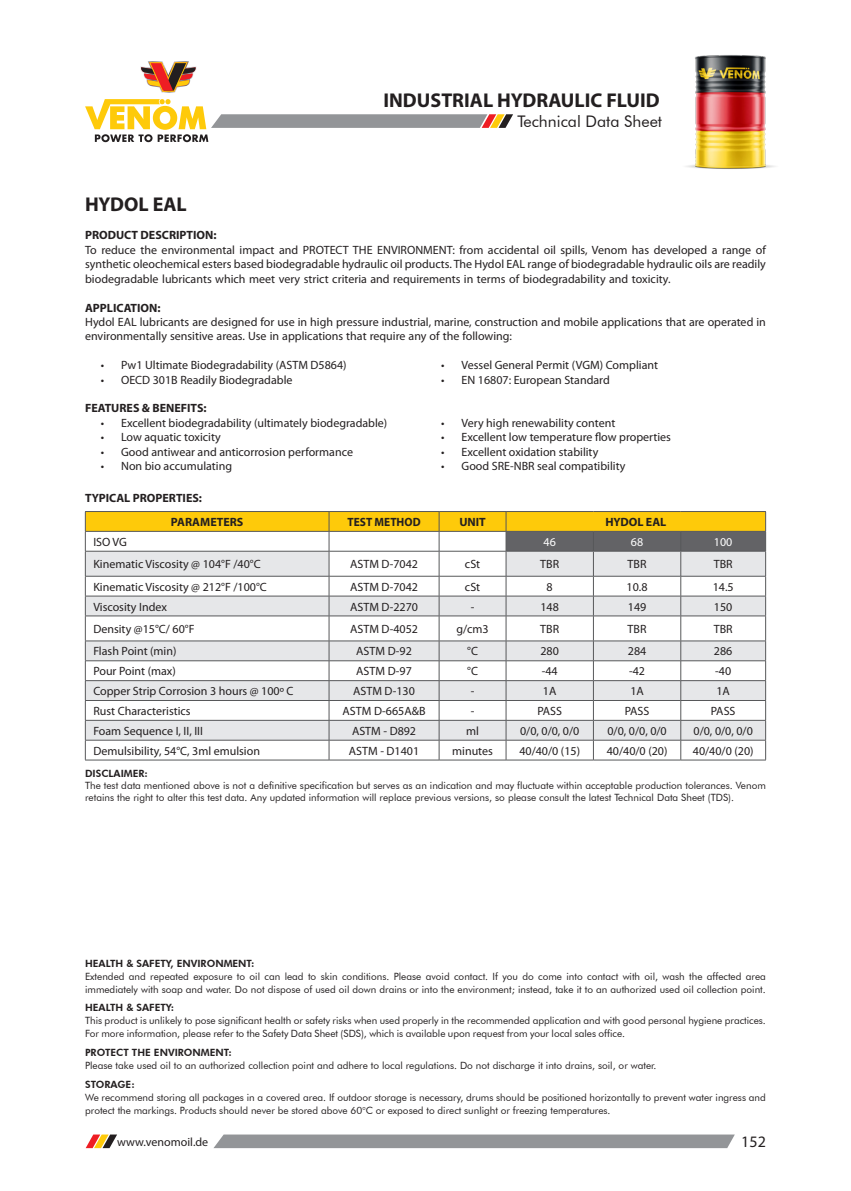
<style>
.page{position:relative;width:851px;height:1191px;background:#fff}
.page>*{position:absolute;margin:0;border:0;box-sizing:border-box;transform-origin:0 0}
.t1{font:700 20px "Myriad Pro";color:#231f20}
.t2{font:16px "Futura BT";color:#231f20}
.t3{font:16px "Myriad Pro";color:#231f20}
.t4{font:12px/14.4px "Myriad Pro";color:#231f20;text-align:justify}
.t5{font:700 12px "Myriad Pro";color:#231f20}
.t6{font:700 12px "Myriad Pro";color:#231f20;scale:.95 1}
.t7{font:12px "Myriad Pro";color:#fff}
.t8{font:10px/13px "Futura BT";color:#231f20}
.t9{font:800 10px "Futura BT";color:#231f20}
</style>
<div class="page">
<img style="left:686px;top:55px;width:89px;height:114px">
<svg style="left:213px;top:1134px;width:521px;height:14px;background:#989a9d"></svg>
<svg style="left:86px;top:1134px;width:31px;height:14px"></svg>
<svg style="left:85px;top:99px;width:428px;height:43px"></svg>
<svg style="left:140px;top:61px;width:57px;height:31px"></svg>
<svg style="left:85px;top:511px;width:681px;height:249px"></svg>
<hr style="left:85px;top:759px;width:244px;height:1px;background:#57585a">
<hr style="left:329px;top:759px;width:110px;height:1px;background:#57585a">
<hr style="left:439px;top:759px;width:67px;height:1px;background:#57585a">
<hr style="left:506px;top:759px;width:87px;height:1px;background:#57585a">
<hr style="left:593px;top:759px;width:87px;height:1px;background:#57585a">
<hr style="left:680px;top:759px;width:85px;height:1px;background:#57585a">
<p class="t1" style="left:383px;top:87px;width:278px">INDUSTRIAL HYDRAULIC FLUID</p>
<h2 class="t2" style="left:517px;top:112px;width:146px">Technical Data Sheet</h2>
<p class="t1" style="left:85px;top:191px;width:103px">HYDOL EAL</p>
<p class="t5" style="left:85px;top:228px;width:133px">PRODUCT DESCRIPTION:</p>
<p class="t4" style="left:85px;top:242px;width:682px">To reduce the environmental impact and PROTECT THE ENVIRONMENT: from accidental oil spills, Venom has developed a range of synthetic oleochemical esters based biodegradable hydraulic oil products. The Hydol EAL range of biodegradable hydraulic oils are readily biodegradable lubricants which meet very strict criteria and requirements in terms of biodegradability and toxicity.</p>
<p class="t5" style="left:85px;top:300px;width:77px">APPLICATION:</p>
<p class="t4" style="left:85px;top:314px;width:682px">Hydol EAL lubricants are designed for use in high pressure industrial, marine, construction and mobile applications that are operated in environmentally sensitive areas. Use in applications that require any of the following:</p>
<p class="t4" style="left:101px;top:358px;width:247px">• Pw1 Ultimate Biodegradability (ASTM D5864)</p>
<p class="t4" style="left:101px;top:372px;width:193px">• OECD 301B Readily Biodegradable</p>
<p class="t4" style="left:441px;top:358px;width:218px">• Vessel General Permit (VGM) Compliant</p>
<p class="t4" style="left:441px;top:372px;width:170px">• EN 16807: European Standard</p>
<p class="t5" style="left:85px;top:400px;width:123px">FEATURES &amp; BENEFITS:</p>
<p class="t4" style="left:101px;top:415px;width:288px">• Excellent biodegradability (ultimately biodegradable)</p>
<p class="t4" style="left:101px;top:430px;width:121px">• Low aquatic toxicity</p>
<p class="t4" style="left:101px;top:444px;width:254px">• Good antiwear and anticorrosion performance</p>
<p class="t4" style="left:101px;top:458px;width:133px">• Non bio accumulating</p>
<p class="t5" style="left:85px;top:490px;width:118px">TYPICAL PROPERTIES:</p>
<p class="t4" style="left:441px;top:415px;width:176px">• Very high renewability content</p>
<p class="t4" style="left:441px;top:430px;width:231px">• Excellent low temperature flow properties</p>
<p class="t4" style="left:441px;top:444px;width:159px">• Excellent oxidation stability</p>
<p class="t4" style="left:441px;top:458px;width:186px">• Good SRE-NBR seal compatibility</p>
<p class="t5" style="left:171px;top:514px;width:74px">PARAMETERS</p>
<p class="t6" style="left:347px;top:514px;width:78px">TEST METHOD</p>
<p class="t5" style="left:459px;top:514px;width:28px">UNIT</p>
<p class="t5" style="left:605px;top:514px;width:62px">HYDOL EAL</p>
<p class="t4" style="left:93px;top:534px;width:35px">ISO VG</p>
<p class="t7" style="left:543px;top:534px;width:14px">46</p>
<p class="t7" style="left:631px;top:534px;width:14px">68</p>
<p class="t7" style="left:713px;top:534px;width:20px">100</p>
<p class="t4" style="left:93px;top:557px;width:169px">Kinematic Viscosity @ 104°F /40°C</p>
<p class="t4" style="left:350px;top:557px;width:69px">ASTM D-7042</p>
<p class="t4" style="left:465px;top:557px;width:17px">cSt</p>
<p class="t4" style="left:540px;top:557px;width:20px">TBR</p>
<p class="t4" style="left:627px;top:557px;width:20px">TBR</p>
<p class="t4" style="left:713px;top:557px;width:20px">TBR</p>
<p class="t4" style="left:93px;top:579px;width:175px">Kinematic Viscosity @ 212°F /100°C</p>
<p class="t4" style="left:350px;top:579px;width:69px">ASTM D-7042</p>
<p class="t4" style="left:465px;top:579px;width:17px">cSt</p>
<p class="t4" style="left:546px;top:579px;width:8px">8</p>
<p class="t4" style="left:626px;top:579px;width:22px">10.8</p>
<p class="t4" style="left:712px;top:579px;width:22px">14.5</p>
<p class="t4" style="left:93px;top:599px;width:75px">Viscosity Index</p>
<p class="t4" style="left:350px;top:599px;width:69px">ASTM D-2270</p>
<p class="t4" style="left:470px;top:599px;width:5px">-</p>
<p class="t4" style="left:540px;top:599px;width:20px">148</p>
<p class="t4" style="left:627px;top:599px;width:20px">149</p>
<p class="t4" style="left:713px;top:599px;width:20px">150</p>
<p class="t4" style="left:93px;top:621px;width:103px">Density @15°C/ 60°F</p>
<p class="t4" style="left:350px;top:621px;width:69px">ASTM D-4052</p>
<p class="t4" style="left:456px;top:621px;width:34px">g/cm3</p>
<p class="t4" style="left:540px;top:621px;width:20px">TBR</p>
<p class="t4" style="left:627px;top:621px;width:20px">TBR</p>
<p class="t4" style="left:713px;top:621px;width:20px">TBR</p>
<p class="t4" style="left:93px;top:644px;width:85px">Flash Point (min)</p>
<p class="t4" style="left:356px;top:644px;width:57px">ASTM D-92</p>
<p class="t4" style="left:467px;top:644px;width:12px">°C</p>
<p class="t4" style="left:540px;top:644px;width:20px">280</p>
<p class="t4" style="left:627px;top:644px;width:20px">284</p>
<p class="t4" style="left:713px;top:644px;width:20px">286</p>
<p class="t4" style="left:93px;top:664px;width:84px">Pour Point (max)</p>
<p class="t4" style="left:356px;top:664px;width:57px">ASTM D-97</p>
<p class="t4" style="left:467px;top:664px;width:12px">°C</p>
<p class="t4" style="left:541px;top:664px;width:17px">-44</p>
<p class="t4" style="left:629px;top:664px;width:17px">-42</p>
<p class="t4" style="left:715px;top:664px;width:17px">-40</p>
<p class="t4" style="left:93px;top:683px;width:202px">Copper Strip Corrosion 3 hours @ 100º C</p>
<p class="t4" style="left:353px;top:683px;width:63px">ASTM D-130</p>
<p class="t4" style="left:470px;top:683px;width:5px">-</p>
<p class="t4" style="left:543px;top:683px;width:15px">1A</p>
<p class="t4" style="left:630px;top:683px;width:15px">1A</p>
<p class="t4" style="left:716px;top:683px;width:15px">1A</p>
<p class="t4" style="left:93px;top:703px;width:99px">Rust Characteristics</p>
<p class="t4" style="left:342px;top:703px;width:84px">ASTM D-665A&amp;B</p>
<p class="t4" style="left:470px;top:703px;width:5px">-</p>
<p class="t4" style="left:537px;top:703px;width:26px">PASS</p>
<p class="t4" style="left:624px;top:703px;width:26px">PASS</p>
<p class="t4" style="left:710px;top:703px;width:26px">PASS</p>
<p class="t4" style="left:93px;top:723px;width:111px">Foam Sequence I, II, III</p>
<p class="t4" style="left:352px;top:723px;width:66px">ASTM - D892</p>
<p class="t4" style="left:466px;top:723px;width:14px">ml</p>
<p class="t4" style="left:520px;top:723px;width:61px">0/0, 0/0, 0/0</p>
<p class="t4" style="left:607px;top:723px;width:61px">0/0, 0/0, 0/0</p>
<p class="t4" style="left:693px;top:723px;width:61px">0/0, 0/0, 0/0</p>
<p class="t4" style="left:93px;top:743px;width:168px">Demulsibility, 54°C, 3ml emulsion</p>
<p class="t4" style="left:349px;top:743px;width:72px">ASTM - D1401</p>
<p class="t4" style="left:452px;top:743px;width:42px">minutes</p>
<p class="t4" style="left:519px;top:743px;width:62px">40/40/0 (15)</p>
<p class="t4" style="left:606px;top:743px;width:62px">40/40/0 (20)</p>
<p class="t4" style="left:692px;top:743px;width:62px">40/40/0 (20)</p>
<p class="t9" style="left:85px;top:767px;width:64px">DISCLAIMER:</p>
<p class="t8" style="left:85px;top:779px;width:682px;line-height:12px">The test data mentioned above is not a definitive specification but serves as an indication and may fluctuate within acceptable production tolerances. Venom retains the right to alter this test data. Any updated information will replace previous versions, so please consult the latest Technical Data Sheet (TDS).</p>
<p class="t9" style="left:85px;top:957px;width:171px">HEALTH &amp; SAFETY, ENVIRONMENT:</p>
<p class="t8" style="left:85px;top:969px;width:682px">Extended and repeated exposure to oil can lead to skin conditions. Please avoid contact. If you do come into contact with oil, wash the affected area immediately with soap and water. Do not dispose of used oil down drains or into the environment; instead, take it to an authorized used oil collection point.</p>
<p class="t9" style="left:85px;top:1001px;width:91px">HEALTH &amp; SAFETY:</p>
<p class="t8" style="left:85px;top:1014px;width:682px">This product is unlikely to pose significant health or safety risks when used properly in the recommended application and with good personal hygiene practices.<br>For more information, please refer to the Safety Data Sheet (SDS), which is available upon request from your local sales office.</p>
<p class="t9" style="left:85px;top:1046px;width:148px">PROTECT THE ENVIRONMENT:</p>
<p class="t8" style="left:85px;top:1058px;width:573px">Please take used oil to an authorized collection point and adhere to local regulations. Do not discharge it into drains, soil, or water.</p>
<p class="t9" style="left:85px;top:1078px;width:51px">STORAGE:</p>
<p class="t8" style="left:85px;top:1090px;width:682px">We recommend storing all packages in a covered area. If outdoor storage is necessary, drums should be positioned horizontally to prevent water ingress and protect the markings. Products should never be stored above 60°C or exposed to direct sunlight or freezing temperatures.</p>
<p class="t4" style="left:117px;top:1134px;width:93px">www.venomoil.de</p>
<h2 class="t3" style="left:741px;top:1131px;width:26px">152</h2>
</div>
